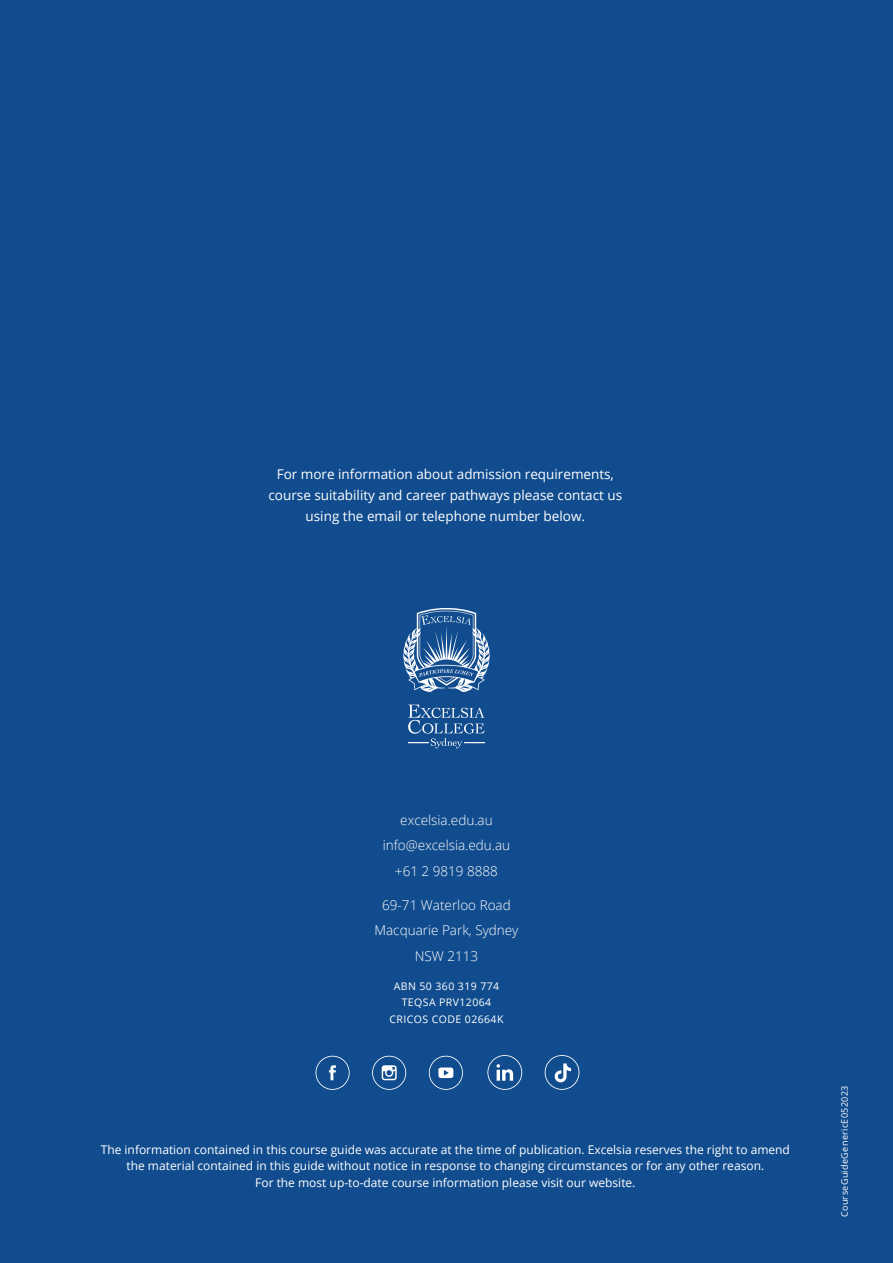
<style>
.page{position:relative;width:893px;height:1263px;background:#114c8e}
.page>*{position:absolute;margin:0;border:0;box-sizing:border-box;transform-origin:0 0}
.t1{font:13.5px/21px "Open Sans";color:#fff;text-align:center}
.t2{font:300 13.5px/25.5px "Open Sans";color:#fff;text-align:center}
.t3{font:12px/16.5px "Open Sans";color:#fff;text-align:center}
.t4{font:10.5px/16.5px "Open Sans";letter-spacing:.04em;color:#fff;text-align:center}
.t5{font:9px "Open Sans";letter-spacing:.04em;color:#fff}
</style>
<div class="page">
<svg style="left:403px;top:608px;width:87px;height:84px"></svg>
<svg style="left:408px;top:704px;width:77px;height:44px"></svg>
<svg style="left:315px;top:1056px;width:35px;height:34px"></svg>
<svg style="left:429px;top:1056px;width:34px;height:34px"></svg>
<svg style="left:372px;top:1056px;width:34px;height:34px"></svg>
<svg style="left:487px;top:1055px;width:35px;height:35px"></svg>
<svg style="left:545px;top:1055px;width:34px;height:35px"></svg>
<p class="t1" style="left:269px;top:463px;width:355px">For more information about admission requirements, course suitability and career pathways please contact us using the email or telephone number below.</p>
<p class="t2" style="left:383px;top:807px;width:129px">excelsia.edu.au info@excelsia.edu.au +61 2 9819 8888</p>
<p class="t2" style="left:374px;top:892px;width:146px">69-71 Waterloo Road<br>Macquarie Park, Sydney<br>NSW 2113</p>
<p class="t4" style="left:389px;top:978px;width:115px">ABN 50 360 319 774<br>TEQSA PRV12064<br>CRICOS CODE 02664K</p>
<p class="t3" style="left:101px;top:1140px;width:691px">The information contained in this course guide was accurate at the time of publication. Excelsia reserves the right to amend the material contained in this guide without notice in response to changing circumstances or for any other reason.<br>For the most up-to-date course information please visit our website.</p>
<p class="t5" style="left:838px;top:1217px;width:133px;rotate:-90deg">CourseGuideGenericE052023</p>
</div>
